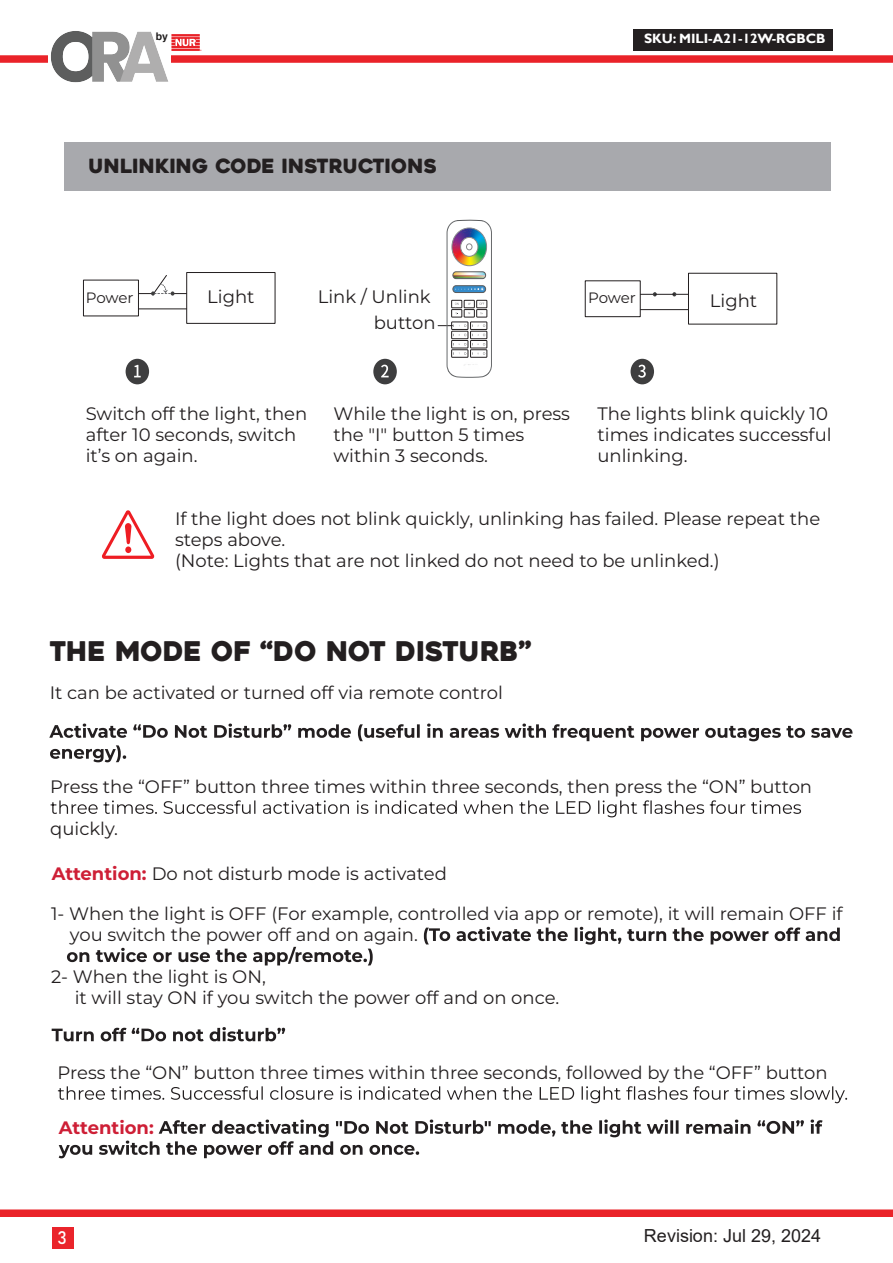
<style>
.page{position:relative;width:893px;height:1263px;background:#fff}
.page>*{position:absolute;margin:0;border:0;box-sizing:border-box;transform-origin:0 0}
.t1{font:27px "Heavitas";color:#231f20}
.t2{font:19.5px "Heavitas";color:#231f20}
.t3{font:18px/21px "Montserrat";color:#231f20}
.t4{font:18px "Arial";color:#231f20}
.t5{font:700 18px "Montserrat";color:#ce1f36}
.t6{font:18px "Bahnschrift";color:#fff}
.t7{font:15px "Montserrat";letter-spacing:-.015em;color:#231f20}
.t8{font:700 13.5px "Gill Sans";color:#fff}
.t9{font:700 10.5px "Helvetica";color:#211e1e}
.t10{font:700 1.95px "Montserrat";color:#ea2227}
.s1{font-weight:700;color:#ce1f36}
</style>
<div class="page">
<div style="left:0;top:1209px;width:893px;height:8px;background:#ea2329"></div>
<div style="left:52px;top:1227px;width:21px;height:21px;background:#ea242b"></div>
<div style="left:64px;top:142px;width:767px;height:49px;background:#a8a9ad"></div>
<svg style="left:102px;top:510px;width:52px;height:49px"></svg>
<div style="left:125px;top:546px;width:6px;height:7px;background:#ee1d23;border-radius:50%"></div>
<div style="left:126px;top:359px;width:23px;height:25px;background:#3e3e3f;border-radius:50%"></div>
<svg style="left:134px;top:365px;width:7px;height:12px"></svg>
<div style="left:373px;top:359px;width:24px;height:25px;background:#3e3e3f;border-radius:50%"></div>
<svg style="left:381px;top:365px;width:8px;height:12px"></svg>
<div style="left:631px;top:359px;width:23px;height:25px;background:#3e3e3f;border-radius:50%"></div>
<svg style="left:638px;top:365px;width:8px;height:13px"></svg>
<svg style="left:438px;top:220px;width:54px;height:158px"></svg>
<hr style="left:640px;top:309px;width:48px;height:1px;background:#231f20">
<div style="left:585px;top:280px;width:56px;height:37px;border:1px solid #231f20"></div>
<svg style="left:640px;top:292px;width:48px;height:4px"></svg>
<div style="left:688px;top:273px;width:89px;height:51px;border:1px solid #231f20"></div>
<hr style="left:139px;top:309px;width:48px;height:1px;background:#231f20">
<div style="left:83px;top:280px;width:56px;height:36px;border:1px solid #231f20"></div>
<div style="left:186px;top:272px;width:89px;height:52px;border:1px solid #231f20"></div>
<svg style="left:139px;top:274px;width:48px;height:22px"></svg>
<svg style="left:49px;top:723px;width:803px;height:39px"></svg>
<svg style="left:51px;top:800px;width:750px;height:17px"></svg>
<svg style="left:424px;top:927px;width:416px;height:17px"></svg>
<svg style="left:67px;top:947px;width:306px;height:18px"></svg>
<svg style="left:52px;top:1027px;width:233px;height:14px"></svg>
<svg style="left:58px;top:1086px;width:789px;height:17px"></svg>
<svg style="left:59px;top:1119px;width:764px;height:39px"></svg>
<img style="left:463px;top:362px;width:16px;height:8px">
<div style="left:0;top:55px;width:893px;height:8px;background:#ea2329"></div>
<div style="left:634px;top:29px;width:199px;height:21px;background:#231f20"></div>
<svg style="left:173px;top:34px;width:27px;height:17px"></svg>
<img style="left:44px;top:31px;width:129px;height:52px">
<p class="t9" style="left:156px;top:28px;width:14px">by</p>
<p class="t10" style="left:200px;top:49px;width:3px">®</p>
<p class="t2" style="left:88px;top:154px;width:350px">UNLINKING CODE INSTRUCTIONS</p>
<p class="t8" style="left:644px;top:31px;width:183px">SKU: MILI-A21-12W-RGBCB</p>
<p class="t7" style="left:86px;top:288px;width:49px">Power</p>
<p class="t3" style="left:207px;top:286px;width:49px">Light</p>
<p class="t3" style="left:318px;top:286px;width:114px">Link / Unlink</p>
<p class="t7" style="left:588px;top:288px;width:49px">Power</p>
<p class="t3" style="left:710px;top:289px;width:49px">Light</p>
<p class="t3" style="left:374px;top:311px;width:63px">button</p>
<p class="t3" style="left:86px;top:403px;width:223px">Switch off the light, then after 10 seconds, switch it’s on again.</p>
<p class="t3" style="left:333px;top:403px;width:238px">While the light is on, press the "I" button 5 times within 3 seconds.</p>
<p class="t3" style="left:597px;top:403px;width:236px">The lights blink quickly 10 times indicates successful unlinking.</p>
<p class="t3" style="left:175px;top:508px;width:647px">If the light does not blink quickly, unlinking has failed. Please repeat the steps above.<br>(Note: Lights that are not linked do not need to be unlinked.)</p>
<h1 class="t1" style="left:49px;top:634px;width:484px">THE MODE OF “DO NOT DISTURB”</h1>
<p class="t3" style="left:50px;top:682px;width:455px">It can be activated or turned off via remote control</p>
<p class="t3" style="left:50px;top:775px;width:763px">Press the “OFF” button three times within three seconds, then press the “ON” button</p>
<p class="t3" style="left:50px;top:817px;width:69px">quickly.</p>
<p class="t3" style="left:52px;top:862px;width:397px"><span class="s1">Attention:</span> Do not disturb mode is activated</p>
<p class="t3" style="left:70px;top:902px;width:774px;text-indent:-19px">1- When the light is OFF (For example, controlled via app or remote), it will remain OFF if you switch the power off and on again.</p>
<p class="t3" style="left:75px;top:965px;width:486px;text-indent:-24px">2- When the light is ON,<br>it will stay ON if you switch the power off and on once.</p>
<p class="t3" style="left:58px;top:1061px;width:771px">Press the “ON” button three times within three seconds, followed by the “OFF” button</p>
<p class="t5" style="left:59px;top:1114px;width:96px">Attention:</p>
<p class="t6" style="left:57px;top:1224px;width:11px">3</p>
<p class="t4" style="left:644px;top:1223px;width:179px">Revision: Jul 29, 2024</p>
</div>
